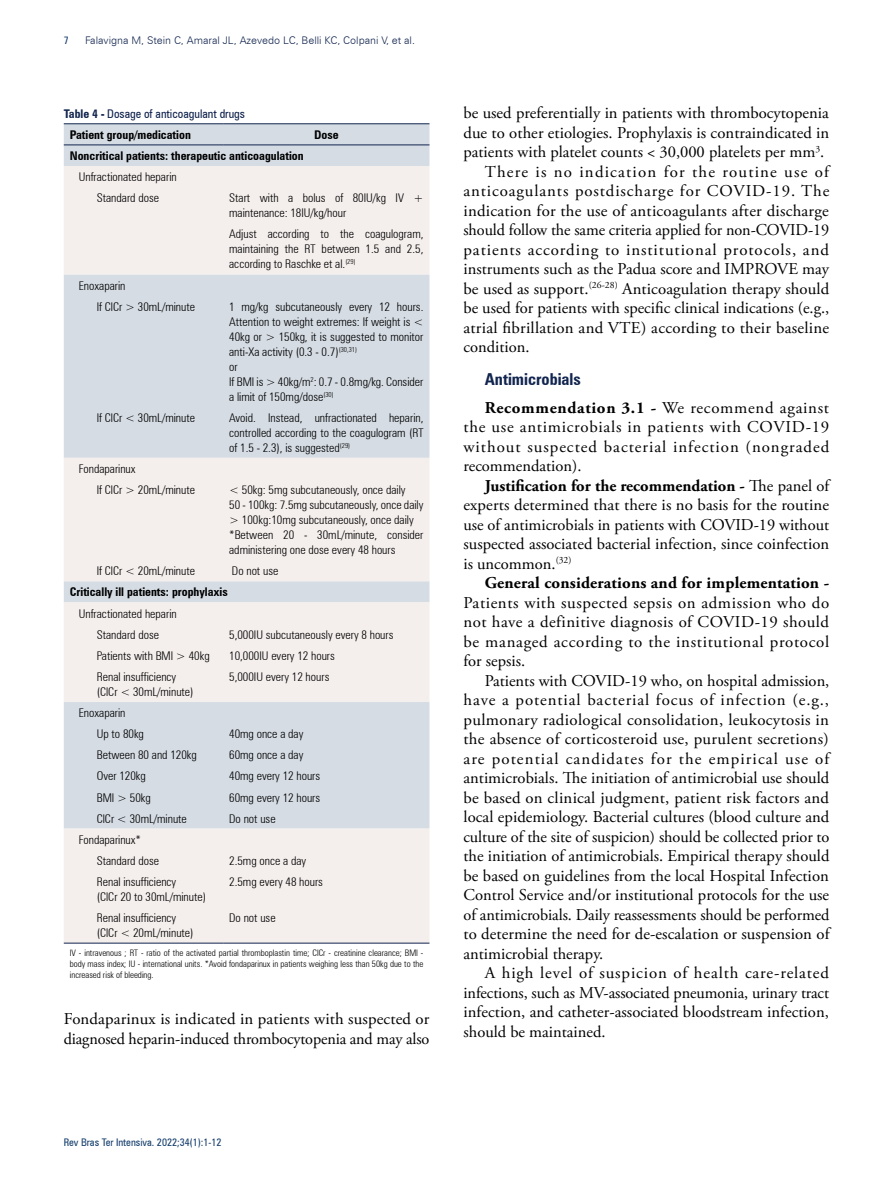
<style>
.page{position:relative;width:893px;height:1191px;background:#fff}
.page>*{position:absolute;margin:0;border:0;box-sizing:border-box;transform-origin:0 0}
.t1{font:16.5px/19.5px "Adobe Garamond Pro";letter-spacing:.005em;color:#000;text-align:justify}
.t2{font:16.5px "Adobe Garamond Pro";letter-spacing:.055em;color:#000}
.t3{font:700 16.5px "Adobe Garamond Pro";letter-spacing:.01em;color:#000}
.t4{font:16.5px "Adobe Garamond Pro";letter-spacing:.07em;color:#000}
.t5{font:700 condensed 16.5px "Zurich BT";color:#12254f}
.t6{font:300 condensed 12px/15px "Zurich BT";color:#000}
.t7{font:700 condensed 12px "Zurich BT";color:#000}
.t8{font:condensed 12px/21.3px "Zurich BT";color:#12254f}
.t9{font:300 10.5px "Zurich BT";color:#12254f}
.t10{font:condensed 10.5px "Zurich BT";color:#163f6d}
.t11{font:300 condensed 9px/10.8px "Zurich BT";color:#000;text-align:justify}
.s1{font-weight:700}
.s2{font-weight:700;color:#000}
</style>
<div class="page">
<div style="left:64px;top:124px;width:365px;height:42px;background:#d5dce4"></div>
<svg style="left:64px;top:166px;width:365px;height:777px;background:#e6e6e9"></svg>
<hr style="left:64px;top:123px;width:159px;height:1px;background:#12254f">
<hr style="left:223px;top:123px;width:206px;height:1px;background:#12254f">
<hr style="left:64px;top:145px;width:159px;height:1px;background:#12254f">
<hr style="left:223px;top:145px;width:206px;height:1px;background:#12254f">
<hr style="left:64px;top:943px;width:159px;height:1px;background:#12254f">
<hr style="left:223px;top:943px;width:206px;height:1px;background:#12254f">
<p class="t10" style="left:64px;top:34px;width:7px">7</p>
<p class="t9" style="left:85px;top:34px;width:331px">Falavigna M, Stein C, Amaral JL, Azevedo LC, Belli KC, Colpani V, et al.</p>
<p class="t8" style="left:70px;top:103px;width:177px;text-indent:-6px"><span class="s1">Table 4 -</span> Dosage of anticoagulant drugs<br><span class="s2">Patient group/medication</span></p>
<p class="t7" style="left:314px;top:127px;width:26px">Dose</p>
<p class="t7" style="left:70px;top:148px;width:235px">Noncritical patients: therapeutic anticoagulation</p>
<p class="t6" style="left:79px;top:166px;width:99px;line-height:21.1px;text-align:center">Unfractionated heparin<br>Standard dose</p>
<p class="t6" style="left:229px;top:190px;width:196px">Start with a bolus of 80IU/kg IV + maintenance: 18IU/kg/hour</p>
<p class="t6" style="left:229px;top:226px;width:196px;text-align:justify">Adjust according to the coagulogram, maintaining the RT between 1.5 and 2.5, according to Raschke et al.<sup>(29)</sup></p>
<p class="t6" style="left:97px;top:275px;width:100px;line-height:21.1px;text-indent:-18px">Enoxaparin<br>If ClCr &gt; 30mL/minute</p>
<p class="t6" style="left:229px;top:299px;width:196px">1 mg/kg subcutaneously every 12 hours.<br>Attention to weight extremes: If weight is &lt; 40kg or &gt; 150kg, it is suggested to monitor anti-Xa activity (0.3 - 0.7)<sup>(30,31)<br></sup>or<br>If BMI is &gt; 40kg/m<sup>2</sup>: 0.7 - 0.8mg/kg. Consider a limit of 150mg/dose<sup>(30)</sup></p>
<p class="t6" style="left:97px;top:410px;width:100px">If ClCr &lt; 30mL/minute</p>
<p class="t6" style="left:229px;top:410px;width:196px;text-align:justify">Avoid. Instead, unfractionated heparin, controlled according to the coagulogram (RT of 1.5 - 2.3), is suggested<sup>(29)</sup></p>
<p class="t6" style="left:97px;top:458px;width:100px;line-height:21.1px;text-indent:-18px">Fondaparinux<br>If ClCr &gt; 20mL/minute</p>
<p class="t6" style="left:229px;top:482px;width:196px">&lt; 50kg: 5mg subcutaneously, once daily<br>50 - 100kg: 7.5mg subcutaneously, once daily &gt; 100kg:10mg subcutaneously, once daily *Between 20 - 30mL/minute, consider administering one dose every 48 hours</p>
<p class="t6" style="left:97px;top:563px;width:100px">If ClCr &lt; 20mL/minute</p>
<p class="t6" style="left:232px;top:563px;width:48px">Do not use</p>
<p class="t7" style="left:70px;top:585px;width:160px">Critically ill patients: prophylaxis</p>
<p class="t6" style="left:79px;top:602px;width:99px;line-height:21.1px;text-align:center">Unfractionated heparin<br>Standard dose</p>
<p class="t6" style="left:229px;top:627px;width:166px">5,000IU subcutaneously every 8 hours</p>
<p class="t6" style="left:97px;top:648px;width:114px">Patients with BMI &gt; 40kg</p>
<p class="t6" style="left:229px;top:648px;width:107px">10,000IU every 12 hours</p>
<p class="t6" style="left:97px;top:669px;width:98px">Renal insufficiency (ClCr &lt; 30mL/minute)</p>
<p class="t6" style="left:229px;top:669px;width:102px">5,000IU every 12 hours</p>
<p class="t6" style="left:97px;top:702px;width:49px;line-height:21.1px;text-indent:-18px">Enoxaparin<br>Up to 80kg</p>
<p class="t6" style="left:229px;top:726px;width:76px">40mg once a day</p>
<p class="t6" style="left:97px;top:747px;width:102px">Between 80 and 120kg</p>
<p class="t6" style="left:229px;top:747px;width:76px">60mg once a day</p>
<p class="t6" style="left:97px;top:768px;width:51px">Over 120kg</p>
<p class="t6" style="left:229px;top:768px;width:93px">40mg every 12 hours</p>
<p class="t6" style="left:97px;top:789px;width:56px">BMI &gt; 50kg</p>
<p class="t6" style="left:229px;top:789px;width:93px">60mg every 12 hours</p>
<p class="t6" style="left:97px;top:810px;width:92px">ClCr &lt; 30mL/minute</p>
<p class="t6" style="left:229px;top:810px;width:48px">Do not use</p>
<p class="t6" style="left:97px;top:829px;width:64px;line-height:21.1px;text-indent:-18px">Fondaparinux*<br>Standard dose</p>
<p class="t6" style="left:229px;top:853px;width:78px">2.5mg once a day</p>
<p class="t6" style="left:97px;top:874px;width:111px">Renal insufficiency<br>(ClCr 20 to 30mL/minute)</p>
<p class="t6" style="left:229px;top:874px;width:95px">2.5mg every 48 hours</p>
<p class="t6" style="left:97px;top:910px;width:98px">Renal insufficiency (ClCr &lt; 20mL/minute)</p>
<p class="t6" style="left:229px;top:910px;width:48px">Do not use</p>
<p class="t11" style="left:70px;top:947px;width:355px">IV - intravenous ; RT - ratio of the activated partial thromboplastin time; ClCr - creatinine clearance; BMI - body mass index; IU - international units. *Avoid fondaparinux in patients weighing less than 50kg due to the increased risk of bleeding.</p>
<p class="t1" style="left:64px;top:1009px;width:367px">Fondaparinux is indicated in patients with suspected or diagnosed heparin-induced thrombocytopenia and may also</p>
<p class="t1" style="left:463px;top:104px;width:367px">be used preferentially in patients with thrombocytopenia</p>
<p class="t1" style="left:463px;top:123px;width:367px">due to other etiologies. Prophylaxis is contraindicated in</p>
<p class="t1" style="left:463px;top:143px;width:362px">patients with platelet counts &lt; 30,000 platelets per mm<sup>3</sup>.</p>
<p class="t4" style="left:485px;top:162px;width:346px">There is no indication for the routine use of</p>
<p class="t2" style="left:463px;top:181px;width:367px">anticoagulants postdischarge for COVID-19. The</p>
<p class="t1" style="left:463px;top:201px;width:367px">indication for the use of anticoagulants after discharge</p>
<p class="t1" style="left:463px;top:221px;width:367px">should follow the same criteria applied for non-COVID-19</p>
<p class="t2" style="left:463px;top:240px;width:367px">patients according to institutional protocols, and</p>
<p class="t1" style="left:463px;top:260px;width:367px">instruments such as the Padua score and IMPROVE may</p>
<p class="t1" style="left:463px;top:279px;width:367px">be used as support.<sup>(26-28)</sup> Anticoagulation therapy should</p>
<p class="t1" style="left:463px;top:299px;width:367px">be used for patients with specific clinical indications (e.g.,</p>
<p class="t1" style="left:463px;top:318px;width:367px">atrial fibrillation and VTE) according to their baseline</p>
<p class="t1" style="left:463px;top:338px;width:68px">condition.</p>
<p class="t5" style="left:485px;top:369px;width:98px">Antimicrobials</p>
<p class="t1" style="left:463px;top:398px;width:367px;text-indent:21px"><span class="s1">Recommendation 3.1 -</span> We recommend against the use antimicrobials in patients with COVID-19 without suspected bacterial infection (nongraded recommendation).</p>
<p class="t1" style="left:463px;top:476px;width:367px;text-indent:21px"><span class="s1">Justification for the recommendation -</span> The panel of experts determined that there is no basis for the routine use of antimicrobials in patients with COVID-19 without suspected associated bacterial infection, since coinfection is uncommon.<sup>(32)</sup></p>
<p class="t3" style="left:485px;top:573px;width:346px">General considerations and for implementation -</p>
<p class="t1" style="left:463px;top:593px;width:367px">Patients with suspected sepsis on admission who do not have a definitive diagnosis of COVID-19 should be managed according to the institutional protocol for sepsis.</p>
<p class="t1" style="left:463px;top:671px;width:367px;text-indent:21px">Patients with COVID-19 who, on hospital admission, have a potential bacterial focus of infection (e.g., pulmonary radiological consolidation, leukocytosis in the absence of corticosteroid use, purulent secretions) are potential candidates for the empirical use of antimicrobials. The initiation of antimicrobial use should be based on clinical judgment, patient risk factors and local epidemiology. Bacterial cultures (blood culture and culture of the site of suspicion) should be collected prior to the initiation of antimicrobials. Empirical therapy should be based on guidelines from the local Hospital Infection Control Service and/or institutional protocols for the use of antimicrobials. Daily reassessments should be performed to determine the need for de-escalation or suspension of antimicrobial therapy.</p>
<p class="t1" style="left:463px;top:964px;width:367px;text-indent:21px">A high level of suspicion of health care-related infections, such as MV-associated pneumonia, urinary tract infection, and catheter-associated bloodstream infection, should be maintained.</p>
<p class="t10" style="left:64px;top:1135px;width:159px">Rev Bras Ter Intensiva. 2022;34(1):1-12</p>
</div>
